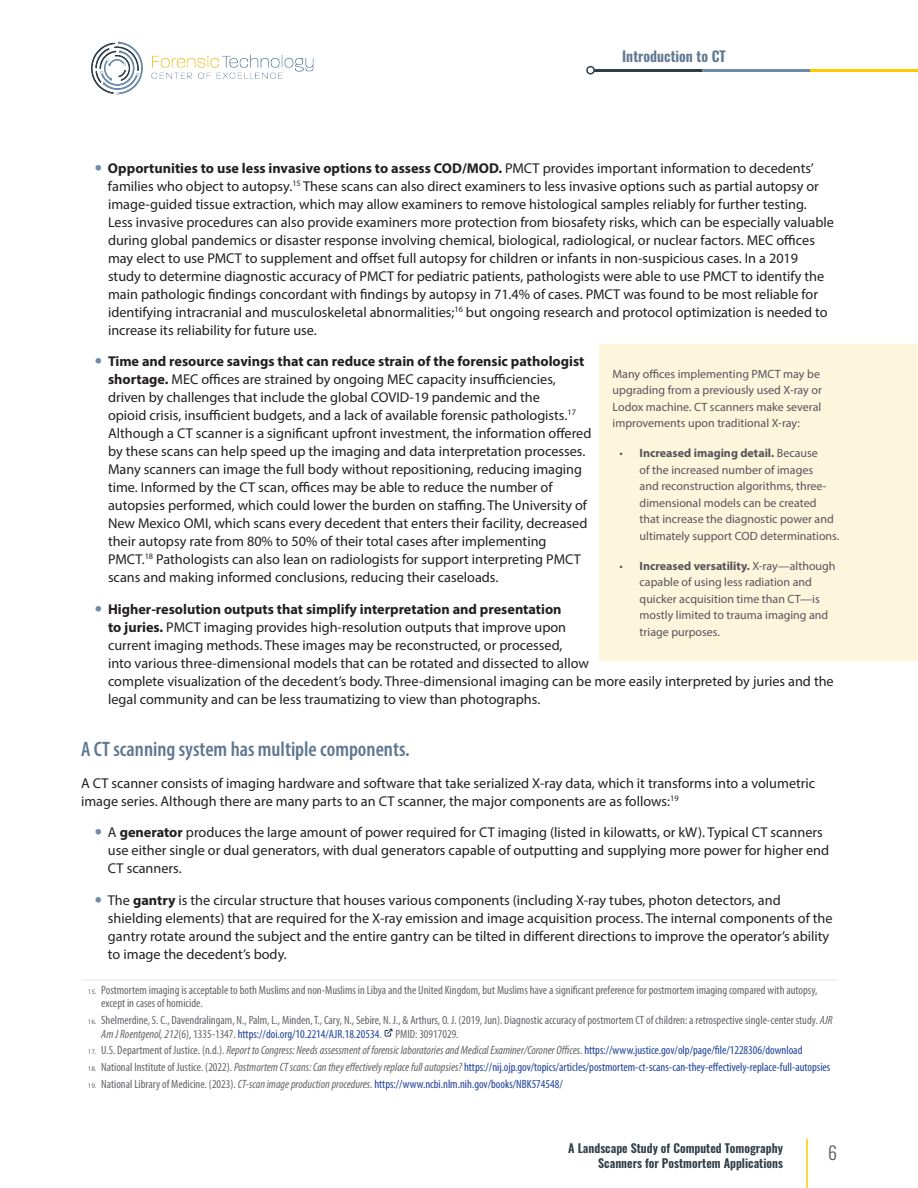
<style>
.page{position:relative;width:918px;height:1188px;background:#fff}
.page>*{position:absolute;margin:0;border:0;box-sizing:border-box;transform-origin:0 0}
.t1{font:600 condensed 21px "Myriad Pro";color:#5f7891}
.t2{font:300 18px "Oswald";color:#54555a}
.t3{font:14.25px/18px "Myriad Pro";color:#231f20}
.t4{font:600 14.25px "Oswald";color:#5f7891}
.t5{font:12px/16.5px "Myriad Pro";color:#54555a}
.t6{font:condensed 12px/13.5px "Myriad Pro";color:#64656a}
.t7{font:condensed 12px "Myriad Pro";color:#1f419a}
.t8{font:italic condensed 12px "Myriad Pro";color:#64656a}
.t9{font:600 12px/14.4px "Oswald";color:#313e48;text-align:right}
.s1{font-weight:700}
.s2{font-stretch:normal;font-size:7.05px}
.s3{font-style:italic}
.s4{color:#1f419a}
.s5{font-style:normal;font-stretch:normal;font-size:7.05px}
.s6{font-style:normal}
.s7{font-style:normal;color:#1f419a}
.s8{font-stretch:normal;font-size:7.05px;color:#64656a}
.s9{color:#64656a}
.s10{font-style:italic;color:#64656a}
</style>
<div class="page">
<img style="left:91px;top:41px;width:223px;height:54px">
<hr style="left:594px;top:69px;width:108px;height:2px;background:#313e48">
<hr style="left:702px;top:69px;width:108px;height:2px;background:#6d8aa7">
<hr style="left:810px;top:69px;width:108px;height:2px;background:#fecb00">
<div style="left:586px;top:66px;width:9px;height:9px;border:2px solid #313e48;border-radius:50%"></div>
<hr style="left:806px;top:1139px;width:2px;height:49px;background:#fecb00">
<hr style="left:81px;top:980px;width:756px;height:1px;background:#e5e6e7">
<svg style="left:385px;top:1029px;width:7px;height:7px"></svg>
<div style="left:599px;top:344px;width:319px;height:317px;background:#fef5dd"></div>
<p class="t4" style="left:622px;top:49px;width:105px">Introduction to CT</p>
<p class="t3" style="left:108px;top:159px;width:728px"><span class="s1">Opportunities to use less invasive options to assess COD/MOD.</span> PMCT provides important information to decedents’ families who object to autopsy.<sup>15</sup> These scans can also direct examiners to less invasive options such as partial autopsy or image-guided tissue extraction, which may allow examiners to remove histological samples reliably for further testing.<br>Less invasive procedures can also provide examiners more protection from biosafety risks, which can be especially valuable during global pandemics or disaster response involving chemical, biological, radiological, or nuclear factors. MEC offices may elect to use PMCT to supplement and offset full autopsy for children or infants in non-suspicious cases. In a 2019 study to determine diagnostic accuracy of PMCT for pediatric patients, pathologists were able to use PMCT to identify the main pathologic findings concordant with findings by autopsy in 71.4% of cases. PMCT was found to be most reliable for identifying intracranial and musculoskeletal abnormalities;<sup>16</sup> but ongoing research and protocol optimization is needed to increase its reliability for future use.</p>
<p class="t3" style="left:108px;top:352px;width:485px"><span class="s1">Time and resource savings that can reduce strain of the forensic pathologist shortage.</span> MEC offices are strained by ongoing MEC capacity insufficiencies, driven by challenges that include the global COVID-19 pandemic and the<br>opioid crisis, insufficient budgets, and a lack of available forensic pathologists.<sup>17<br></sup>Although a CT scanner is a significant upfront investment, the information offered by these scans can help speed up the imaging and data interpretation processes.<br>Many scanners can image the full body without repositioning, reducing imaging time. Informed by the CT scan, offices may be able to reduce the number of autopsies performed, which could lower the burden on staffing. The University of New Mexico OMI, which scans every decedent that enters their facility, decreased their autopsy rate from 80% to 50% of their total cases after implementing PMCT.<sup>18</sup> Pathologists can also lean on radiologists for support interpreting PMCT scans and making informed conclusions, reducing their caseloads.</p>
<p class="t3" style="left:108px;top:600px;width:727px"><span class="s1">Higher-resolution outputs that simplify interpretation and presentation<br>to juries.</span> PMCT imaging provides high-resolution outputs that improve upon<br>current imaging methods. These images may be reconstructed, or processed,<br>into various three-dimensional models that can be rotated and dissected to allow<br>complete visualization of the decedent’s body. Three-dimensional imaging can be more easily interpreted by juries and the legal community and can be less traumatizing to view than photographs.</p>
<h3 class="t1" style="left:81px;top:736px;width:330px">A CT scanning system has multiple components.</h3>
<p class="t3" style="left:81px;top:774px;width:736px">A CT scanner consists of imaging hardware and software that take serialized X-ray data, which it transforms into a volumetric image series. Although there are many parts to an CT scanner, the major components are as follows:<sup>19</sup></p>
<p class="t3" style="left:108px;top:823px;width:723px">A <span class="s1">generator</span> produces the large amount of power required for CT imaging (listed in kilowatts, or kW). Typical CT scanners use either single or dual generators, with dual generators capable of outputting and supplying more power for higher end<br>CT scanners.</p>
<p class="t3" style="left:108px;top:891px;width:726px">The <span class="s1">gantry</span> is the circular structure that houses various components (including X-ray tubes, photon detectors, and shielding elements) that are required for the X-ray emission and image acquisition process. The internal components of the gantry rotate around the subject and the entire gantry can be tilted in different directions to improve the operator’s ability to image the decedent’s body.</p>
<p class="t6" style="left:101px;top:983px;width:718px;text-indent:-14px"><span class="s2">15.</span> Postmortem imaging is acceptable to both Muslims and non-Muslims in Libya and the United Kingdom, but Muslims have a significant preference for postmortem imaging compared with autopsy, except in cases of homicide.</p>
<p class="t6" style="left:101px;top:1013px;width:733px;text-indent:-14px"><span class="s2">16.</span> Shelmerdine, S. C., Davendralingam, N., Palm, L., Minden, T., Cary, N., Sebire, N. J., &amp; Arthurs, O. J. (2019, Jun). Diagnostic accuracy of postmortem CT of children: a retrospective single-center study. <span class="s3">AJR<br>Am J Roentgenol, 212</span>(6), 1335-1347. <span class="s4">https://doi.org/10.2214/AJR.18.20534</span>. PMID: 30917029.</p>
<p class="t8" style="left:88px;top:1043px;width:716px"><span class="s5">17.</span> <span class="s6">U.S. Department of Justice. (n.d.).</span> Report to Congress: Needs assessment of forensic laboratories and Medical Examiner/Coroner Offices<span class="s6">.</span> <span class="s7">https://www.justice.gov/olp/page/file/1228306/download</span></p>
<p class="t7" style="left:88px;top:1060px;width:744px"><span class="s8">18.</span> <span class="s9">National Institute of Justice. (2022).</span> <span class="s10">Postmortem CT scans: Can they effectively replace full autopsies?</span> https://nij.ojp.gov/topics/articles/postmortem-ct-scans-can-they-effectively-replace-full-autopsies</p>
<p class="t7" style="left:88px;top:1077px;width:477px"><span class="s8">19.</span> <span class="s9">National Library of Medicine. (2023).</span> <span class="s10">CT-scan image production procedures</span><span class="s9">.</span> https://www.ncbi.nlm.nih.gov/books/NBK574548/</p>
<p class="t5" style="left:613px;top:365px;width:211px">Many offices implementing PMCT may be upgrading from a previously used X-ray or Lodox machine. CT scanners make several improvements upon traditional X-ray:</p>
<p class="t5" style="left:640px;top:445px;width:201px;text-indent:-20px">• <span class="s1">Increased imaging detail.</span> Because<br>of the increased number of images<br>and reconstruction algorithms, three&shy;dimensional models can be created that increase the diagnostic power and ultimately support COD determinations.</p>
<p class="t5" style="left:640px;top:557px;width:198px;text-indent:-20px">• <span class="s1">Increased versatility.</span> X-ray—although capable of using less radiation and quicker acquisition time than CT—is mostly limited to trauma imaging and triage purposes.</p>
<p class="t9" style="left:568px;top:1142px;width:216px">A Landscape Study of Computed Tomography<br>Scanners for Postmortem Applications</p>
<p class="t2" style="left:828px;top:1137px;width:10px">6</p>
</div>
